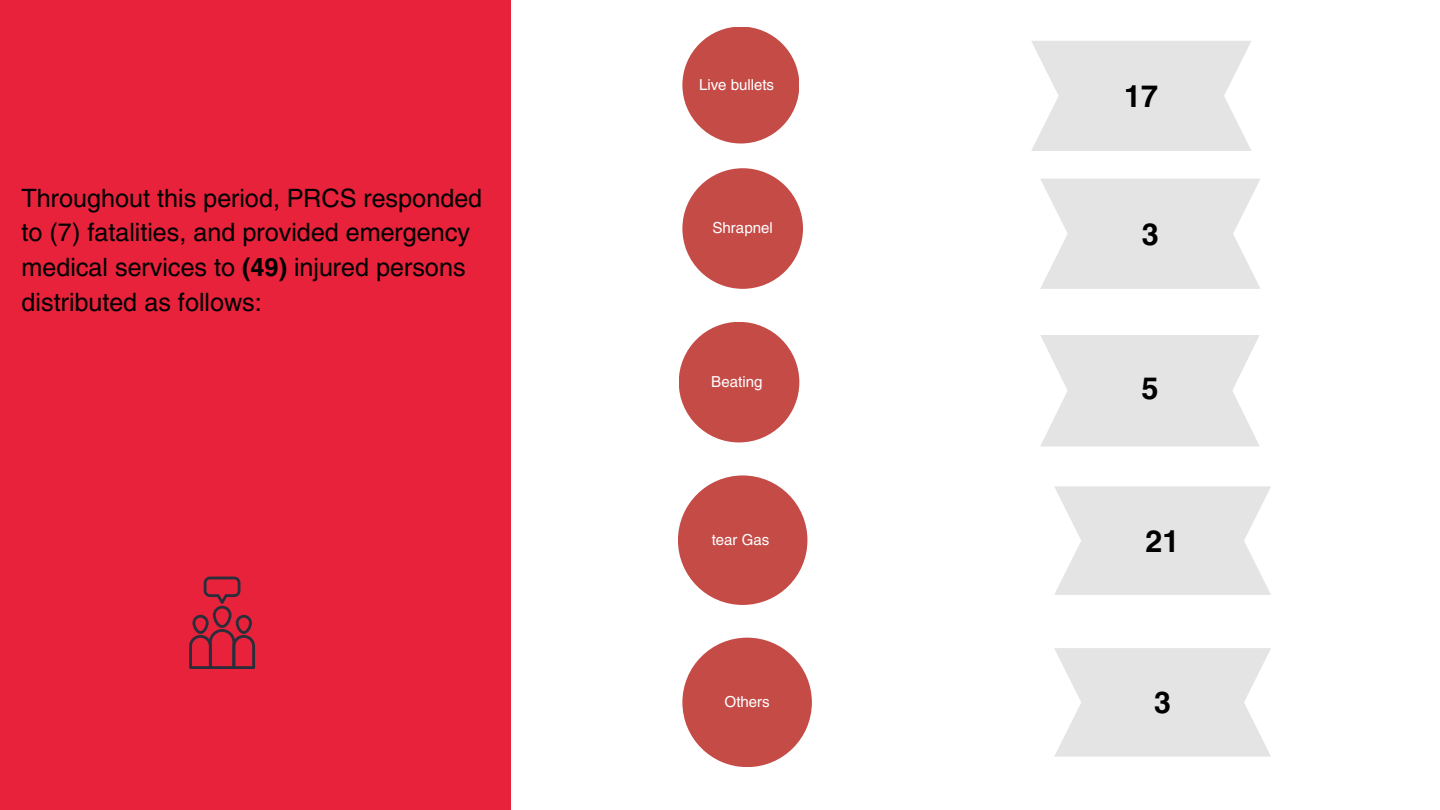
<style>
.page{position:relative;width:1440px;height:810px;background:#fff}
.page>*{position:absolute;margin:0;border:0;box-sizing:border-box;transform-origin:0 0}
.t1{font:700 30.3px "Helios";color:#000}
.t2{font:700 30px "Helios";color:#000}
.t3{font:25px/34.8px "Helios";color:#000}
.t4{font:15px "Helios";color:#fff}
.s1{font-weight:700}
</style>
<div class="page">
<div style="left:0;top:0;width:510px;height:809px;background:#e8223b"></div>
<svg style="left:189px;top:577px;width:66px;height:92px"></svg>
<div style="left:682px;top:27px;width:117px;height:117px;background:#c54b47;border-radius:50%"></div>
<div style="left:678px;top:475px;width:129px;height:130px;background:#c54b47;border-radius:50%"></div>
<div style="left:679px;top:322px;width:120px;height:120px;background:#c54b47;border-radius:50%"></div>
<svg style="left:1031px;top:41px;width:220px;height:110px;background:#e7e7e7"></svg>
<svg style="left:1040px;top:335px;width:220px;height:111px;background:#e7e7e7"></svg>
<svg style="left:1054px;top:486px;width:217px;height:109px;background:#e7e7e7"></svg>
<div style="left:682px;top:638px;width:130px;height:129px;background:#c54b47;border-radius:50%"></div>
<svg style="left:1054px;top:648px;width:217px;height:109px;background:#e7e7e7"></svg>
<div style="left:682px;top:168px;width:121px;height:121px;background:#c54b47;border-radius:50%"></div>
<svg style="left:1040px;top:179px;width:220px;height:110px;background:#e7e7e7"></svg>
<p class="t3" style="left:22px;top:180px;width:462px">Throughout this period, PRCS responded to (7) fatalities, and provided emergency medical services to <span class="s1">(49)</span> injured persons distributed as follows:</p>
<h1 class="t4" style="left:699px;top:75px;width:77px">Live bullets</h1>
<p class="t1" style="left:1124px;top:77px;width:36px">17</p>
<p class="t4" style="left:713px;top:219px;width:62px">Shrapnel</p>
<p class="t1" style="left:1142px;top:215px;width:19px">3</p>
<p class="t4" style="left:711px;top:372px;width:53px">Beating</p>
<p class="t4" style="left:712px;top:530px;width:59px">tear Gas</p>
<p class="t1" style="left:1141px;top:369px;width:19px">5</p>
<p class="t1" style="left:1146px;top:522px;width:36px">21</p>
<p class="t4" style="left:724px;top:693px;width:47px">Others</p>
<p class="t2" style="left:1154px;top:684px;width:18px">3</p>
</div>
